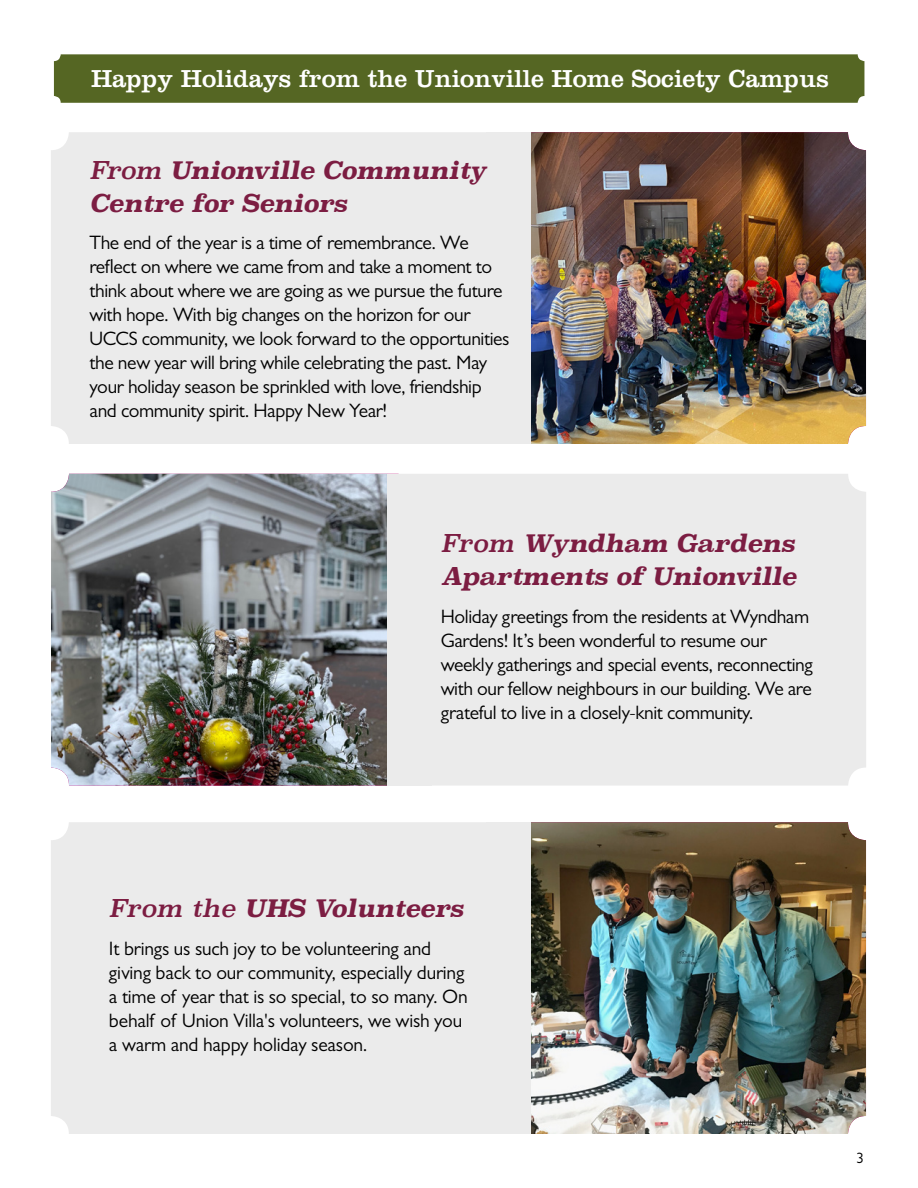
<style>
.page{position:relative;width:918px;height:1188px;background:#fff}
.page>*{position:absolute;margin:0;border:0;box-sizing:border-box;transform-origin:0 0}
.t1{font:25.5px "Clarendon LT Std";color:#fff}
.t2{font:italic 700 24px/33px "Superclarendon";letter-spacing:-.02em;color:#7c1d42}
.t3{font:19.5px/24px "Gill Sans MT Pro";letter-spacing:-.02em;color:#000}
.t4{font:15px "Gill Sans MT Pro";color:#000}
.s1{font-weight:400}
</style>
<div class="page">
<div style="left:51px;top:474px;width:815px;height:312px;background:#ebebeb;border-radius:18px"></div>
<div style="left:51px;top:132px;width:815px;height:312px;background:#ebebeb;border-radius:18px"></div>
<div style="left:51px;top:822px;width:815px;height:312px;background:#ebebeb;border-radius:18px"></div>
<img style="left:51px;top:474px;width:336px;height:312px">
<img style="left:531px;top:132px;width:335px;height:312px">
<img style="left:531px;top:822px;width:335px;height:312px">
<div style="left:54px;top:54px;width:810px;height:49px;background:#556623;border-radius:7px"></div>
<h1 class="t1" style="left:91px;top:64px;width:739px">Happy Holidays from the Unionville Home Society Campus</h1>
<p class="t2" style="left:90px;top:153px;width:398px"><span class="s1">From</span> Unionville Community<br>Centre for Seniors</p>
<p class="t3" style="left:90px;top:230px;width:422px">The end of the year is a time of remembrance. We reflect on where we came from and take a moment to think about where we are going as we pursue the future with hope. With big changes on the horizon for our UCCS community, we look forward to the opportunities the new year will bring while celebrating the past. May your holiday season be sprinkled with love, friendship and community spirit. Happy New Year!</p>
<p class="t2" style="left:441px;top:527px;width:357px"><span class="s1">From</span> Wyndham Gardens<br>Apartments of Unionville</p>
<p class="t3" style="left:441px;top:604px;width:374px">Holiday greetings from the residents at Wyndham Gardens! It’s been wonderful to resume our weekly gatherings and special events, reconnecting with our fellow neighbours in our building. We are grateful to live in a closely-knit community.</p>
<p class="t2" style="left:109px;top:892px;width:356px"><span class="s1">From the</span> UHS Volunteers</p>
<p class="t3" style="left:109px;top:936px;width:360px">It brings us such joy to be volunteering and giving back to our community, especially during a time of year that is so special, to so many. On behalf of Union Villa's volunteers, we wish you a warm and happy holiday season.</p>
<p class="t4" style="left:856px;top:1149px;width:9px">3</p>
</div>
